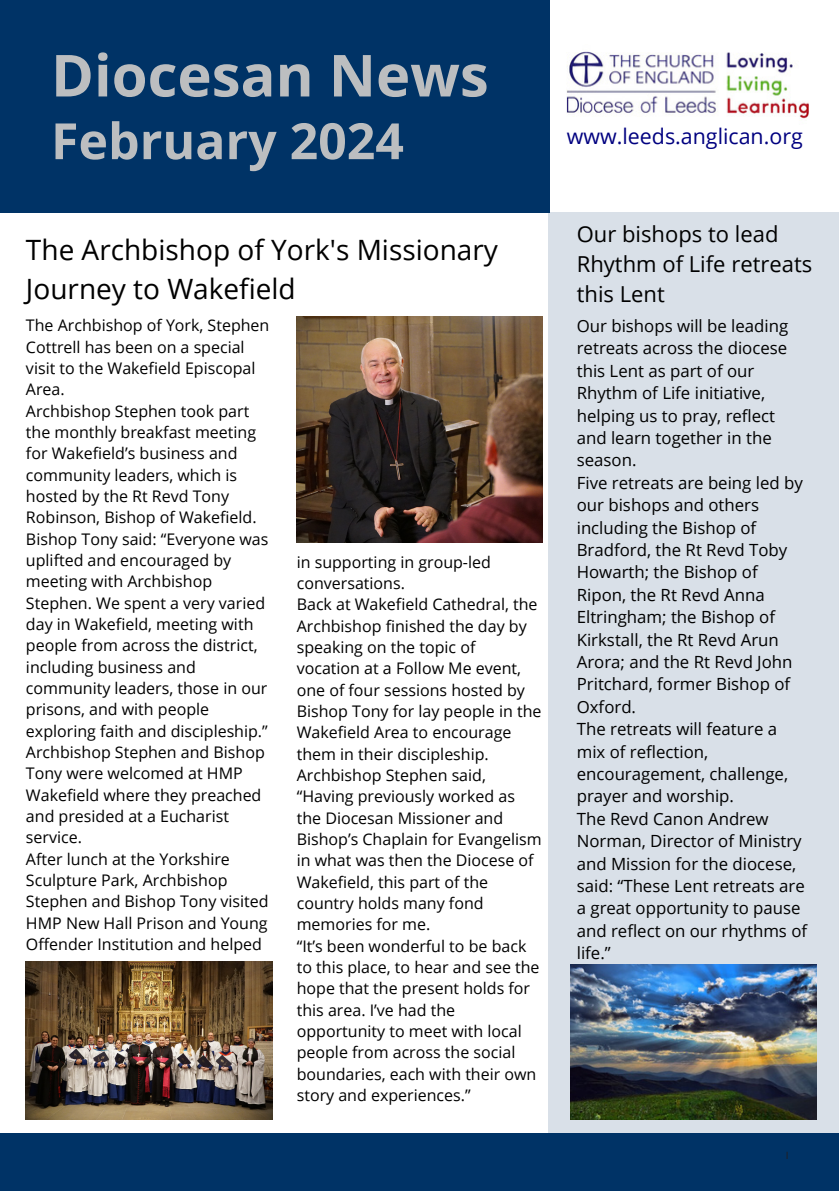
<style>
.page{position:relative;width:839px;height:1191px;background:#fff}
.page>*{position:absolute;margin:0;border:0;box-sizing:border-box;transform-origin:0 0}
.t1{font:700 58px "Open Sans";color:#bcbec0}
.t2{font:700 50px "Open Sans";color:#bcbec0}
.t3{font:28px/39px "Open Sans";color:#000}
.t4{font:22px/30px "Open Sans";color:#000}
.t5{font:21.4px "Open Sans";color:#000080}
.t6{font:16.8px/22.4px "Open Sans";color:#000}
.t7{font:16px/21.4px "Open Sans";color:#000}
.t8{font:10px "Open Sans";color:#231f20}
</style>
<div class="page">
<div style="left:548px;top:212px;width:290px;height:947px;background:#d9e0e8"></div>
<div style="left:0;top:0;width:549px;height:212px;background:#036"></div>
<div style="left:0;top:1134px;width:838px;height:57px;background:#036"></div>
<img style="left:567px;top:51px;width:241px;height:68px">
<img style="left:26px;top:961px;width:246px;height:158px">
<img style="left:570px;top:964px;width:246px;height:155px">
<img style="left:297px;top:317px;width:245px;height:226px">
<p class="t1" style="left:51px;top:35px;width:439px">Diocesan News</p>
<p class="t2" style="left:51px;top:106px;width:354px">February 2024</p>
<p class="t3" style="left:26px;top:230px;width:473px">The Archbishop of York's Missionary<br>Journey to Wakefield</p>
<p class="t7" style="left:26px;top:314px;width:245px">The Archbishop of York, Stephen<br>Cottrell has been on a special visit to the Wakefield Episcopal<br>Area.</p>
<p class="t7" style="left:26px;top:400px;width:232px">Archbishop Stephen took part the monthly breakfast meeting for Wakefield’s business and community leaders, which is hosted by the Rt Revd Tony<br>Robinson, Bishop of Wakefield.</p>
<p class="t7" style="left:26px;top:528px;width:244px">Bishop Tony said: “Everyone was uplifted and encouraged by meeting with Archbishop<br>Stephen. We spent a very varied day in Wakefield, meeting with people from across the district, including business and community leaders, those in our prisons, and with people exploring faith and discipleship.”</p>
<p class="t7" style="left:26px;top:741px;width:240px">Archbishop Stephen and Bishop<br>Tony were welcomed at HMP<br>Wakefield where they preached and presided at a Eucharist service.</p>
<p class="t7" style="left:26px;top:848px;width:244px">After lunch at the Yorkshire<br>Sculpture Park, Archbishop<br>Stephen and Bishop Tony visited<br>HMP New Hall Prison and Young<br>Offender Institution and helped</p>
<p class="t7" style="left:297px;top:551px;width:196px">in supporting in group-led conversations.</p>
<p class="t7" style="left:297px;top:593px;width:246px">Back at Wakefield Cathedral, the<br>Archbishop finished the day by speaking on the topic of vocation at a Follow Me event, one of four sessions hosted by<br>Bishop Tony for lay people in the<br>Wakefield Area to encourage them in their discipleship.</p>
<p class="t7" style="left:297px;top:764px;width:246px">Archbishop Stephen said, “Having previously worked as the Diocesan Missioner and<br>Bishop’s Chaplain for Evangelism in what was then the Diocese of<br>Wakefield, this part of the country holds many fond memories for me.</p>
<p class="t7" style="left:297px;top:935px;width:244px">“It’s been wonderful to be back to this place, to hear and see the hope that the present holds for this area. I’ve had the opportunity to meet with local people from across the social boundaries, each with their own story and experiences.”</p>
<h3 class="t5" style="left:567px;top:122px;width:237px">www.leeds.anglican.org</h3>
<p class="t4" style="left:576px;top:218px;width:237px">Our bishops to lead<br>Rhythm of Life retreats this Lent</p>
<p class="t6" style="left:576px;top:314px;width:213px">Our bishops will be leading retreats across the diocese this Lent as part of our<br>Rhythm of Life initiative, helping us to pray, reflect and learn together in the season.</p>
<p class="t6" style="left:576px;top:471px;width:227px">Five retreats are being led by our bishops and others including the Bishop of<br>Bradford, the Rt Revd Toby<br>Howarth; the Bishop of<br>Ripon, the Rt Revd Anna<br>Eltringham; the Bishop of<br>Kirkstall, the Rt Revd Arun<br>Arora; and the Rt Revd John<br>Pritchard, former Bishop of<br>Oxford.</p>
<h4 class="t6" style="left:576px;top:718px;width:213px">The retreats will feature a mix of reflection, encouragement, challenge, prayer and worship.</h4>
<p class="t6" style="left:576px;top:807px;width:232px">The Revd Canon Andrew<br>Norman, Director of Ministry and Mission for the diocese, said: “These Lent retreats are a great opportunity to pause and reflect on our rhythms of life.”</p>
<h4 class="t8" style="left:785px;top:1148px;width:4px">I</h4>
</div>
